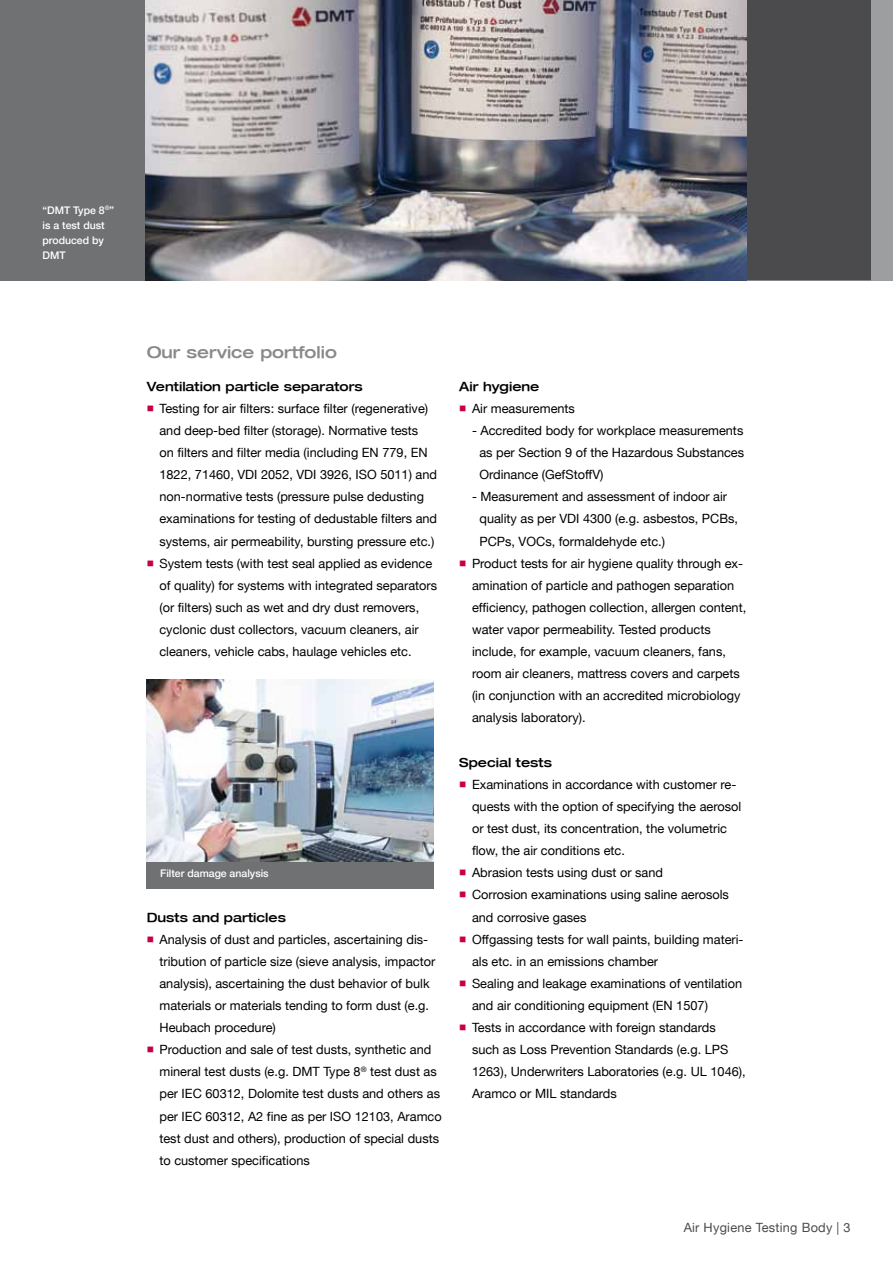
<style>
.page{position:relative;width:893px;height:1263px;background:#fff}
.page>*{position:absolute;margin:0;border:0;box-sizing:border-box;transform-origin:0 0}
.t1{font:500 expanded 16.5px "Helvetica Neue LT";color:#88898b}
.t2{font:12.75px/22px "Helvetica Neue LT";color:#000}
.t3{font:500 expanded 12.75px "Helvetica Neue LT";color:#000}
.t4{font:12.75px "Helvetica Neue LT";letter-spacing:.02em;color:#4b4b4d}
.t5{font:500 10.5px/15px "Helvetica Neue LT";color:#fff}
.s1{color:#c9003e}
</style>
<div class="page">
<div style="left:147px;top:855px;width:287px;height:34px;background:#707172"></div>
<img style="left:147px;top:679px;width:287px;height:182px">
<div style="left:0;top:0;width:147px;height:281px;background:#707172"></div>
<div style="left:746px;top:0;width:126px;height:281px;background:#4b4b4d"></div>
<div style="left:872px;top:0;width:21px;height:281px;background:#9c9e9f"></div>
<img style="left:145px;top:0;width:601px;height:281px">
<p class="t5" style="left:43px;top:203px;width:73px">“DMT Type 8<sup>®</sup>” is a test dust produced by<br>DMT</p>
<p class="t1" style="left:147px;top:341px;width:192px">Our service portfolio</p>
<p class="t3" style="left:147px;top:378px;width:218px">Ventilation particle separators</p>
<p class="t2" style="left:159px;top:397px;width:279px;text-indent:-13px"><span class="s1">■</span> Testing for air filters: surface filter (regenerative) and deep-bed filter (storage). Normative tests<br>on filters and filter media (including EN 779, EN 1822, 71460, VDI 2052, VDI 3926, ISO 5011) and non-normative tests (pressure pulse dedusting examinations for testing of dedustable filters and systems, air permeability, bursting pressure etc.)</p>
<p class="t2" style="left:159px;top:552px;width:279px;text-indent:-13px"><span class="s1">■</span> System tests (with test seal applied as evidence of quality) for systems with integrated separators (or filters) such as wet and dry dust removers, cyclonic dust collectors, vacuum cleaners, air cleaners, vehicle cabs, haulage vehicles etc.</p>
<p class="t5" style="left:160px;top:866px;width:110px">Filter damage analysis</p>
<p class="t3" style="left:147px;top:909px;width:141px">Dusts and particles</p>
<p class="t2" style="left:159px;top:928px;width:277px;text-indent:-13px"><span class="s1">■</span> Analysis of dust and particles, ascertaining dis&shy;tribution of particle size (sieve analysis, impactor analysis), ascertaining the dust behavior of bulk materials or materials tending to form dust (e.g.<br>Heubach procedure)</p>
<p class="t2" style="left:159px;top:1038px;width:284px;text-indent:-13px"><span class="s1">■</span> Production and sale of test dusts, synthetic and mineral test dusts (e.g. DMT Type 8<sup>®</sup> test dust as per IEC 60312, Dolomite test dusts and others as per IEC 60312, A2 fine as per ISO 12103, Aramco test dust and others), production of special dusts to customer specifications</p>
<p class="t3" style="left:459px;top:378px;width:82px">Air hygiene</p>
<p class="t2" style="left:459px;top:397px;width:117px"><span class="s1">■</span> Air measurements</p>
<p class="t2" style="left:479px;top:419px;width:266px;text-align:justify;text-indent:-7px">- Accredited body for workplace measurements as per Section 9 of the Hazardous Substances Ordinance (GefStoffV)</p>
<p class="t2" style="left:479px;top:486px;width:260px;text-indent:-7px">- Measurement and assessment of indoor air quality as per VDI 4300 (e.g. asbestos, PCBs,<br>PCPs, VOCs, formaldehyde etc.)</p>
<p class="t2" style="left:472px;top:552px;width:276px;text-indent:-13px"><span class="s1">■</span> Product tests for air hygiene quality through ex&shy;amination of particle and pathogen separation efficiency, pathogen collection, allergen content, water vapor permeability. Tested products include, for example, vacuum cleaners, fans, room air cleaners, mattress covers and carpets (in conjunction with an accredited microbiology analysis laboratory).</p>
<p class="t3" style="left:459px;top:754px;width:94px">Special tests</p>
<p class="t2" style="left:472px;top:773px;width:271px;text-indent:-13px"><span class="s1">■</span> Examinations in accordance with customer re&shy;quests with the option of specifying the aerosol or test dust, its concentration, the volumetric flow, the air conditions etc.</p>
<p class="t2" style="left:459px;top:861px;width:205px"><span class="s1">■</span> Abrasion tests using dust or sand</p>
<p class="t2" style="left:472px;top:884px;width:258px;text-indent:-13px"><span class="s1">■</span> Corrosion examinations using saline aerosols and corrosive gases</p>
<p class="t2" style="left:472px;top:928px;width:273px;text-indent:-13px"><span class="s1">■</span> Offgassing tests for wall paints, building materi&shy;als etc. in an emissions chamber</p>
<p class="t2" style="left:472px;top:972px;width:272px;text-indent:-13px"><span class="s1">■</span> Sealing and leakage examinations of ventilation and air conditioning equipment (EN 1507)</p>
<p class="t2" style="left:472px;top:1016px;width:275px;text-indent:-13px"><span class="s1">■</span> Tests in accordance with foreign standards such as Loss Prevention Standards (e.g. LPS 1263), Underwriters Laboratories (e.g. UL 1046), Aramco or MIL standards</p>
<p class="t4" style="left:684px;top:1220px;width:168px">Air Hygiene Testing Body | 3</p>
</div>
